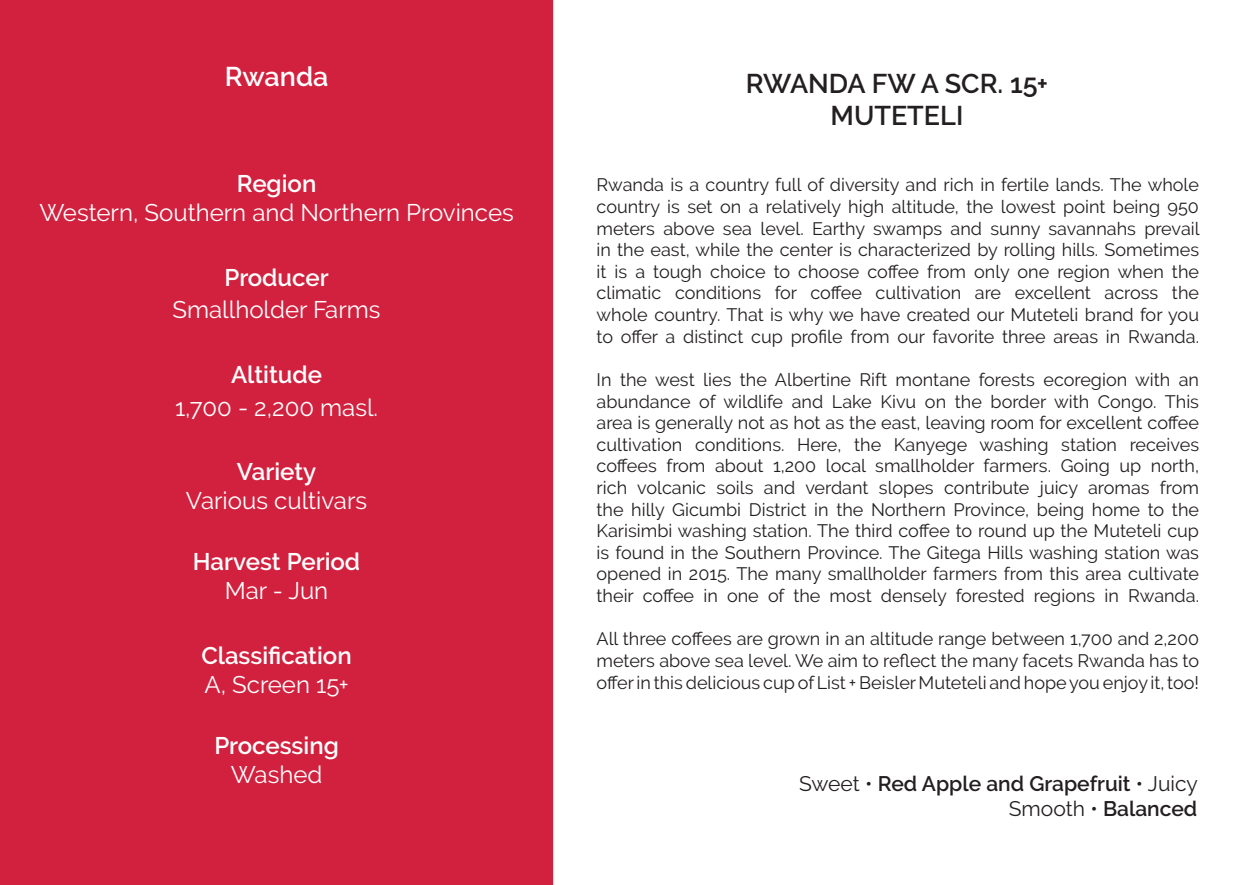
<style>
.page{position:relative;width:1251px;height:885px;background:#fff}
.page>*{position:absolute;margin:0;border:0;box-sizing:border-box;transform-origin:0 0}
.t1{font:600 27px "Raleway";color:#231f20}
.t2{font:600 27px "Raleway";color:#fff}
.t3{font:24px "Raleway";color:#fff}
.t4{font:600 24px "Raleway";color:#fff}
.t5{font:600 21px/25.2px "Raleway";color:#231f20;text-align:right}
.t6{font:18px/21.6px "Raleway";color:#231f20;text-align:justify}
.s1{font-weight:400}
</style>
<div class="page">
<div style="left:2px;top:2px;width:549px;height:881px;background:#d1213e"></div>
<div style="left:0;top:0;width:553px;height:884px;border:3px solid #d1213e"></div>
<p class="t2" style="left:225px;top:61px;width:105px">Rwanda</p>
<p class="t4" style="left:237px;top:170px;width:81px">Region</p>
<p class="t3" style="left:39px;top:198px;width:476px">Western, Southern and Northern Provinces</p>
<p class="t4" style="left:224px;top:263px;width:106px">Producer</p>
<p class="t3" style="left:172px;top:296px;width:209px">Smallholder Farms</p>
<p class="t4" style="left:231px;top:361px;width:93px">Altitude</p>
<p class="t3" style="left:175px;top:393px;width:204px">1,700 - 2,200 masl.</p>
<p class="t4" style="left:237px;top:458px;width:81px">Variety</p>
<p class="t3" style="left:186px;top:486px;width:183px">Various cultivars</p>
<p class="t4" style="left:193px;top:548px;width:169px">Harvest Period</p>
<p class="t3" style="left:225px;top:576px;width:105px">Mar - Jun</p>
<p class="t4" style="left:201px;top:641px;width:152px">Classification</p>
<p class="t3" style="left:204px;top:670px;width:146px">A, Screen 15+</p>
<p class="t4" style="left:214px;top:731px;width:126px">Processing</p>
<p class="t3" style="left:231px;top:760px;width:93px">Washed</p>
<p class="t1" style="left:745px;top:68px;width:303px">RWANDA FW A SCR. 15+</p>
<p class="t1" style="left:830px;top:100px;width:134px">MUTETELI</p>
<p class="t6" style="left:596px;top:174px;width:604px">Rwanda is a country full of diversity and rich in fertile lands. The whole</p>
<p class="t6" style="left:596px;top:196px;width:604px">country is set on a relatively high altitude, the lowest point being 950</p>
<p class="t6" style="left:596px;top:217px;width:604px">meters above sea level. Earthy swamps and sunny savannahs prevail</p>
<p class="t6" style="left:596px;top:239px;width:604px">in the east, while the center is characterized by rolling hills. Sometimes</p>
<p class="t6" style="left:596px;top:260px;width:604px">it is a tough choice to choose coffee from only one region when the</p>
<p class="t6" style="left:596px;top:282px;width:604px">climatic conditions for coffee cultivation are excellent across the</p>
<p class="t6" style="left:596px;top:304px;width:604px">whole country. That is why we have created our Muteteli brand for you</p>
<p class="t6" style="left:596px;top:325px;width:604px">to offer a distinct cup profile from our favorite three areas in Rwanda.</p>
<p class="t6" style="left:596px;top:368px;width:604px">In the west lies the Albertine Rift montane forests ecoregion with an abundance of wildlife and Lake Kivu on the border with Congo. This area is generally not as hot as the east, leaving room for excellent coffee cultivation conditions. Here, the Kanyege washing station receives coffees from about 1,200 local smallholder farmers. Going up north, rich volcanic soils and verdant slopes contribute juicy aromas from the hilly Gicumbi District in the Northern Province, being home to the Karisimbi washing station. The third coffee to round up the Muteteli cup is found in the Southern Province. The Gitega Hills washing station was opened in 2015. The many smallholder farmers from this area cultivate their coffee in one of the most densely forested regions in Rwanda.</p>
<p class="t6" style="left:596px;top:628px;width:604px">All three coffees are grown in an altitude range between 1,700 and 2,200 meters above sea level. We aim to reflect the many facets Rwanda has to offer in this delicious cup of List + Beisler Muteteli and hope you enjoy it, too!</p>
<p class="t5" style="left:798px;top:771px;width:400px"><span class="s1">Sweet •</span> Red Apple and Grapefruit <span class="s1">• Juicy<br>Smooth •</span> Balanced</p>
</div>
